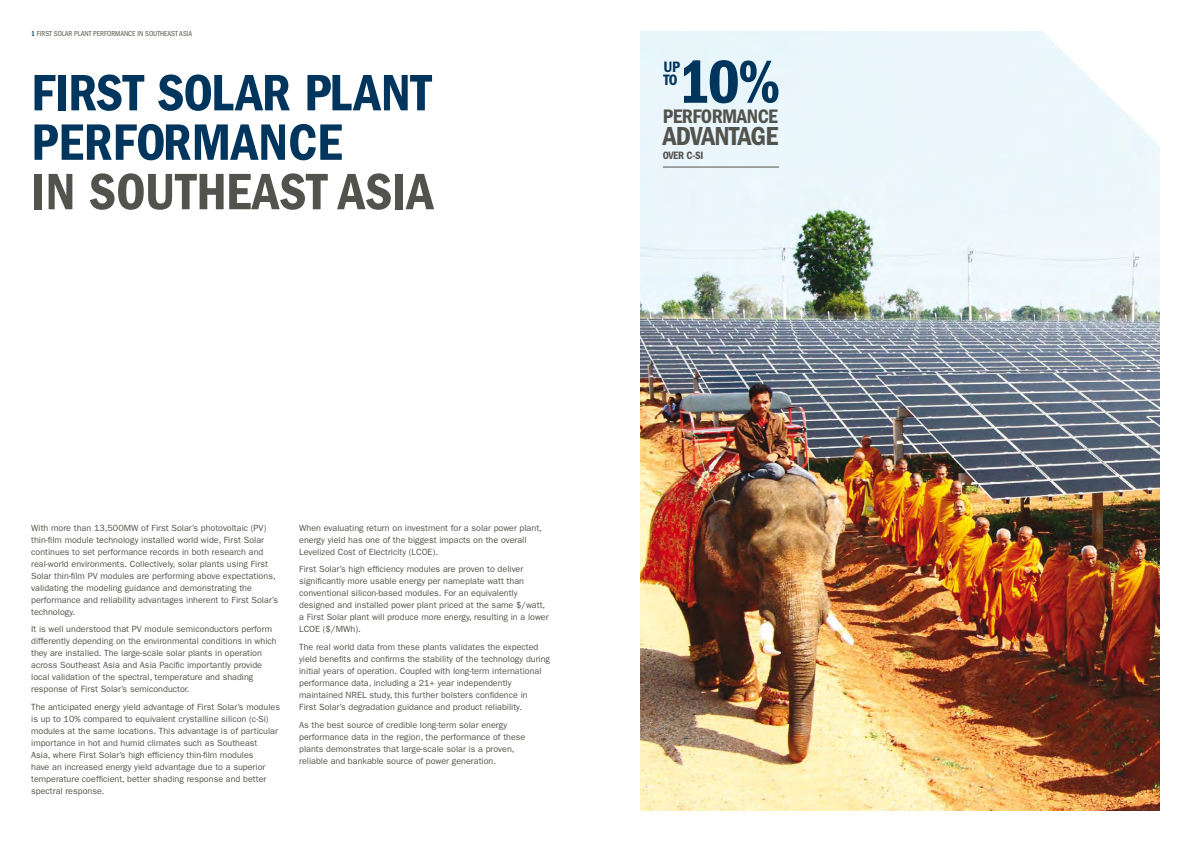
<style>
.page{position:relative;width:1191px;height:842px;background:#fff}
.page>*{position:absolute;margin:0;border:0;box-sizing:border-box;transform-origin:0 0}
.t1{font:63px "ITC Franklin Gothic Std Dm Cd";color:#00365e}
.t2{font:53px/49.4px "ITC Franklin Gothic Std Dm Cd";color:#00365e}
.t3{font:53px "ITC Franklin Gothic Std Dm Cd";color:#53534d}
.t4{font:27px "ITC Franklin Gothic Std Dm Cd";letter-spacing:-.03em;color:#53534d}
.t5{font:20.3px "ITC Franklin Gothic Std Dm Cd";letter-spacing:-.025em;color:#53534d}
.t6{font:15.6px/13px "ITC Franklin Gothic Std Dm Cd";color:#00365e}
.t7{font:11px "ITC Franklin Gothic Std Dm Cd";letter-spacing:-.025em;color:#53534d}
.t8{font:9px/12px "ITC Franklin Gothic Std";color:#53534d}
.t9{font:condensed 7.5px "ITC Franklin Gothic Std";color:#53534d}
.s1{font-weight:500;color:#00365e}
</style>
<div class="page">
<img style="left:641px;top:31px;width:518px;height:780px">
<svg style="left:1041px;top:31px;width:119px;height:116px"></svg>
<hr style="left:663px;top:167px;width:116px;height:1px;background:#53534d">
<p class="t9" style="left:31px;top:30px;width:162px"><span class="s1">1</span> FIRST SOLAR PLANT PERFORMANCE IN SOUTHEAST ASIA</p>
<h2 class="t2" style="left:31px;top:68px;width:402px">FIRST SOLAR PLANT<br>PERFORMANCE</h2>
<h2 class="t3" style="left:31px;top:161px;width:404px">IN SOUTHEAST ASIA</h2>
<h1 class="t1" style="left:678px;top:46px;width:103px">10%</h1>
<h3 class="t4" style="left:663px;top:121px;width:117px">ADVANTAGE</h3>
<p class="t7" style="left:663px;top:149px;width:42px">OVER C-SI</p>
<h3 class="t6" style="left:663px;top:61px;width:18px">UP<br>TO</h3>
<h3 class="t5" style="left:663px;top:105px;width:116px">PERFORMANCE</h3>
<p class="t8" style="left:31px;top:522px;width:248px">With more than 13,500MW of First Solar’s photovoltaic (PV) thin-film module technology installed world wide, First Solar continues to set performance records in both research and real-world environments. Collectively, solar plants using First Solar thin-film PV modules are performing above expectations, validating the modeling guidance and demonstrating the performance and reliability advantages inherent to First Solar’s technology.</p>
<p class="t8" style="left:31px;top:623px;width:247px">It is well understood that PV module semiconductors perform differently depending on the environmental conditions in which they are installed. The large-scale solar plants in operation across Southeast Asia and Asia Pacific importantly provide local validation of the spectral, temperature and shading response of First Solar’s semiconductor.</p>
<p class="t8" style="left:31px;top:701px;width:250px">The anticipated energy yield advantage of First Solar’s modules is up to 10% compared to equivalent crystalline silicon (c-Si) modules at the same locations. This advantage is of particular importance in hot and humid climates such as Southeast<br>Asia, where First Solar’s high efficiency thin-film modules<br>have an increased energy yield advantage due to a superior temperature coefficient, better shading response and better spectral response.</p>
<p class="t8" style="left:299px;top:522px;width:244px">When evaluating return on investment for a solar power plant, energy yield has one of the biggest impacts on the overall<br>Levelized Cost of Electricity (LCOE).</p>
<p class="t8" style="left:299px;top:563px;width:251px">First Solar’s high efficiency modules are proven to deliver significantly more usable energy per nameplate watt than conventional silicon-based modules. For an equivalently designed and installed power plant priced at the same $/watt, a First Solar plant will produce more energy, resulting in a lower LCOE ($/MWh).</p>
<p class="t8" style="left:299px;top:641px;width:252px">The real world data from these plants validates the expected yield benefits and confirms the stability of the technology during initial years of operation. Coupled with long-term international performance data, including a 21+ year independently maintained NREL study, this further bolsters confidence in<br>First Solar’s degradation guidance and product reliability.</p>
<p class="t8" style="left:299px;top:718px;width:228px">As the best source of credible long-term solar energy performance data in the region, the performance of these plants demonstrates that large-scale solar is a proven, reliable and bankable source of power generation.</p>
</div>
